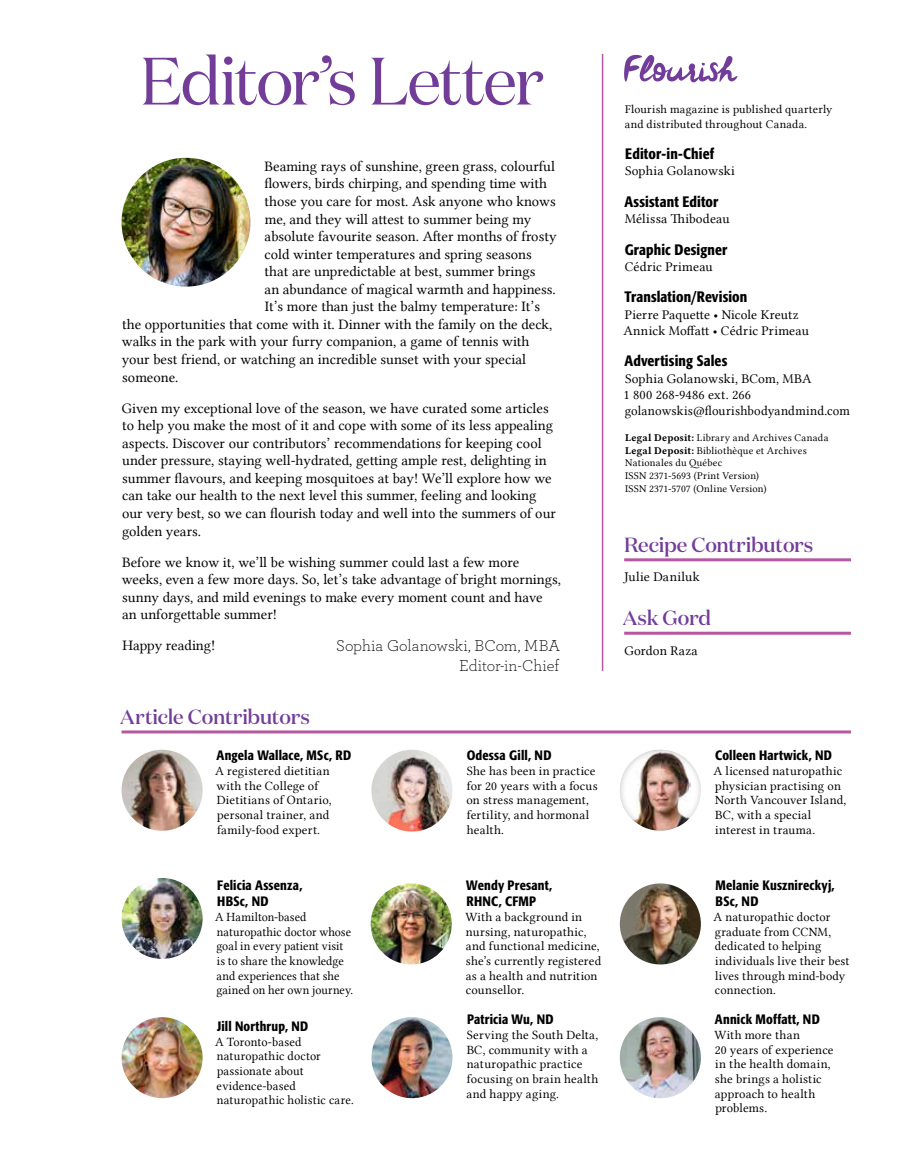
<style>
.page{position:relative;width:905px;height:1175px;background:#fff}
.page>*{position:absolute;margin:0;border:0;box-sizing:border-box;transform-origin:0 0}
.t1{font:66.75px "Domaine Disp";letter-spacing:-.03em;color:#723d98}
.t2{font:500 20.4px "Domaine Disp";letter-spacing:-.005em;color:#723d98}
.t3{font:300 16.5px "Archer";letter-spacing:-.005em;color:#000}
.t4{font:500 condensed 15px "Formata";letter-spacing:.01em;color:#000}
.t5{font:14.7px/17.5px "Lin Libertine";color:#000}
.t6{font:13.5px/16.2px "Lin Libertine";letter-spacing:.01em;color:#000}
.t7{font:500 condensed 13.5px/16.2px "Formata";letter-spacing:.015em;color:#000}
.t8{font:13.5px "Lin Libertine";letter-spacing:.035em;color:#000}
.t9{font:12.75px/14.7px "Lin Libertine";letter-spacing:.015em;color:#000}
.t10{font:12.75px/14.7px "Lin Libertine";letter-spacing:.015em;color:#000;scale:.95 1}
.t11{font:12px/14.4px "Lin Libertine";letter-spacing:.02em;color:#000}
.t12{font:10.5px/12.6px "Lin Libertine";letter-spacing:.015em;color:#000}
.s1{font-family:"Lin Libertine B"}
</style>
<div class="page">
<hr style="left:602px;top:54px;width:1px;height:617px;background:#b557a1">
<hr style="left:122px;top:730px;width:728px;height:3px;background:#b557a1">
<svg style="left:624px;top:55px;width:113px;height:27px"></svg>
<img style="left:122px;top:158px;width:128px;height:129px;border-radius:64px">
<hr style="left:624px;top:558px;width:226px;height:3px;background:#b557a1">
<hr style="left:624px;top:631px;width:226px;height:3px;background:#b557a1">
<img style="left:370px;top:883px;width:81px;height:81px;border-radius:40px">
<img style="left:371px;top:749px;width:81px;height:82px;border-radius:40px">
<img style="left:122px;top:1017px;width:80px;height:81px;border-radius:40px">
<img style="left:371px;top:1017px;width:81px;height:81px;border-radius:40px">
<img style="left:121px;top:878px;width:81px;height:81px;border-radius:40px">
<img style="left:122px;top:749px;width:80px;height:81px;border-radius:40px">
<div style="left:618px;top:749px;width:83px;height:82px;background:#000;opacity:.3"></div>
<img style="left:620px;top:883px;width:80px;height:81px;border-radius:40px">
<img style="left:620px;top:1017px;width:80px;height:81px">
<h1 class="t1" style="left:139px;top:40px;width:406px">Editor’s Letter</h1>
<p class="t11" style="left:624px;top:102px;width:209px">Flourish magazine is published quarterly and distributed throughout Canada.</p>
<p class="t4" style="left:625px;top:145px;width:90px">Editor-in-Chief</p>
<p class="t6" style="left:625px;top:163px;width:111px">Sophia Golanowski</p>
<p class="t4" style="left:624px;top:192px;width:95px">Assistant Editor</p>
<p class="t6" style="left:624px;top:211px;width:106px">Mélissa Thibodeau</p>
<p class="t4" style="left:624px;top:240px;width:104px">Graphic Designer</p>
<p class="t6" style="left:624px;top:258px;width:90px">Cédric Primeau</p>
<p class="t4" style="left:624px;top:288px;width:124px">Translation/Revision</p>
<p class="t6" style="left:623px;top:306px;width:187px">Pierre Paquette • Nicole Kreutz<br>Annick Moffatt • Cédric Primeau</p>
<p class="t4" style="left:624px;top:352px;width:104px">Advertising Sales</p>
<p class="t6" style="left:623px;top:370px;width:228px">Sophia Golanowski, BCom, MBA<br>1 800 268-9486 ext. 266 golanowskis@flourishbodyandmind.com</p>
<p class="t12" style="left:625px;top:431px;width:205px"><span class="s1">Legal Deposit:</span> Library and Archives Canada <span class="s1">Legal Deposit:</span> Bibliothèque et Archives Nationales du Québec<br>ISSN 2371-5693 (Print Version)<br>ISSN 2371-5707 (Online Version)</p>
<p class="t5" style="left:264px;top:157px;width:292px">Beaming rays of sunshine, green grass, colourful</p>
<p class="t5" style="left:264px;top:175px;width:284px">flowers, birds chirping, and spending time with</p>
<p class="t5" style="left:264px;top:192px;width:293px">those you care for most. Ask anyone who knows</p>
<p class="t5" style="left:265px;top:210px;width:268px">me, and they will attest to summer being my</p>
<p class="t5" style="left:265px;top:227px;width:293px">absolute favourite season. After months of frosty</p>
<p class="t5" style="left:264px;top:245px;width:269px">cold winter temperatures and spring seasons</p>
<p class="t5" style="left:264px;top:263px;width:272px">that are unpredictable at best, summer brings</p>
<p class="t5" style="left:265px;top:280px;width:292px">an abundance of magical warmth and happiness.</p>
<p class="t5" style="left:265px;top:298px;width:277px">It’s more than just the balmy temperature: It’s</p>
<p class="t5" style="left:122px;top:315px;width:431px">the opportunities that come with it. Dinner with the family on the deck,</p>
<p class="t5" style="left:122px;top:333px;width:409px">walks in the park with your furry companion, a game of tennis with</p>
<p class="t5" style="left:122px;top:350px;width:406px">your best friend, or watching an incredible sunset with your special</p>
<p class="t5" style="left:122px;top:368px;width:58px">someone.</p>
<p class="t5" style="left:122px;top:399px;width:435px">Given my exceptional love of the season, we have curated some articles to help you make the most of it and cope with some of its less appealing aspects. Discover our contributors’ recommendations for keeping cool under pressure, staying well-hydrated, getting ample rest, delighting in summer flavours, and keeping mosquitoes at bay! We’ll explore how we can take our health to the next level this summer, feeling and looking our very best, so we can flourish today and well into the summers of our golden years.</p>
<p class="t5" style="left:122px;top:553px;width:440px">Before we know it, we’ll be wishing summer could last a few more weeks, even a few more days. So, let’s take advantage of bright mornings, sunny days, and mild evenings to make every moment count and have<br>an unforgettable summer!</p>
<p class="t5" style="left:122px;top:636px;width:95px">Happy reading!</p>
<h2 class="t2" style="left:624px;top:531px;width:191px">Recipe Contributors</h2>
<p class="t8" style="left:624px;top:569px;width:77px">Julie Daniluk</p>
<h2 class="t2" style="left:622px;top:605px;width:90px">Ask Gord</h2>
<p class="t3" style="left:336px;top:635px;width:225px">Sophia Golanowski, BCom, MBA</p>
<p class="t6" style="left:624px;top:642px;width:75px">Gordon Raza</p>
<p class="t3" style="left:459px;top:654px;width:101px">Editor-in-Chief</p>
<h2 class="t2" style="left:120px;top:703px;width:191px">Article Contributors</h2>
<p class="t7" style="left:217px;top:747px;width:136px">Angela Wallace, MSc, RD</p>
<p class="t9" style="left:215px;top:763px;width:118px">A registered dietitian with the College of<br>Dietitians of Ontario, personal trainer, and family-food expert.</p>
<p class="t7" style="left:217px;top:877px;width:87px">Felicia Assenza,<br>HBSc, ND</p>
<p class="t10" style="left:215px;top:909px;width:146px">A Hamilton-based naturopathic doctor whose goal in every patient visit is to share the knowledge and experiences that she gained on her own journey.</p>
<p class="t7" style="left:217px;top:1018px;width:93px">Jill Northrup, ND</p>
<p class="t9" style="left:215px;top:1034px;width:140px">A Toronto-based naturopathic doctor passionate about evidence-based naturopathic holistic care.</p>
<p class="t7" style="left:466px;top:747px;width:86px">Odessa Gill, ND</p>
<p class="t9" style="left:466px;top:763px;width:133px">She has been in practice for 20 years with a focus on stress management, fertility, and hormonal health.</p>
<p class="t7" style="left:466px;top:877px;width:87px">Wendy Presant,<br>RHNC, CFMP</p>
<p class="t9" style="left:465px;top:909px;width:137px">With a background in nursing, naturopathic, and functional medicine, she’s currently registered as a health and nutrition counsellor.</p>
<p class="t7" style="left:467px;top:1011px;width:88px">Patricia Wu, ND</p>
<p class="t9" style="left:466px;top:1027px;width:133px">Serving the South Delta,<br>BC, community with a naturopathic practice focusing on brain health and happy aging.</p>
<p class="t7" style="left:715px;top:747px;width:118px">Colleen Hartwick, ND</p>
<p class="t9" style="left:713px;top:763px;width:134px">A licensed naturopathic physician practising on<br>North Vancouver Island,<br>BC, with a special interest in trauma.</p>
<p class="t7" style="left:715px;top:877px;width:121px">Melanie Kusznireckyj,<br>BSc, ND</p>
<p class="t9" style="left:713px;top:909px;width:137px">A naturopathic doctor graduate from CCNM, dedicated to helping individuals live their best lives through mind-body connection.</p>
<p class="t7" style="left:715px;top:1011px;width:106px">Annick Moffatt, ND</p>
<p class="t9" style="left:714px;top:1027px;width:121px">With more than<br>20 years of experience in the health domain, she brings a holistic approach to health problems.</p>
</div>
